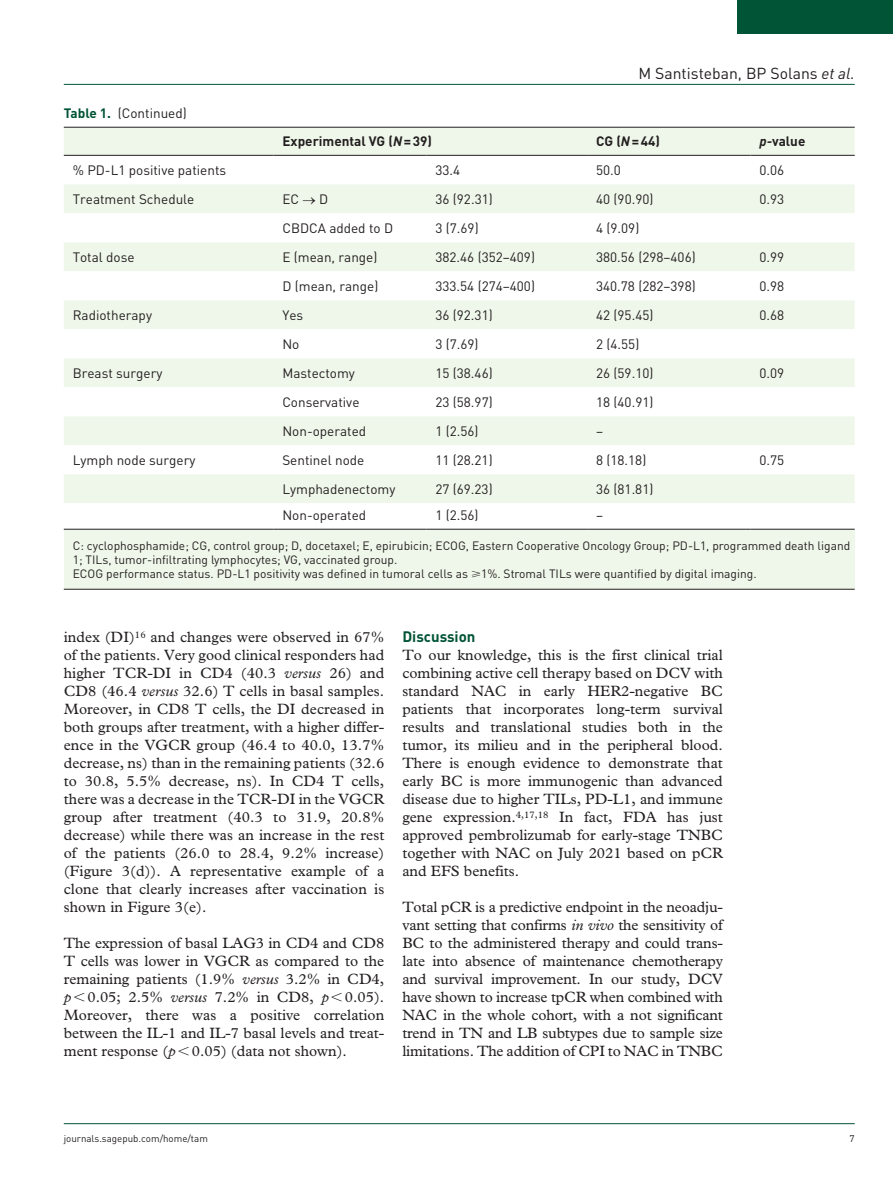
<style>
.page{position:relative;width:893px;height:1191px;background:#fff}
.page>*{position:absolute;margin:0;border:0;box-sizing:border-box;transform-origin:0 0}
.t1{font:15.75px "DIN";color:#231f20}
.t2{font:15px/18px "Plantin Std";color:#231f20;text-align:justify}
.t3{font:700 15px "DIN";color:#015436}
.t4{font:13.5px "DIN";color:#231f20}
.t5{font:700 13.5px "DIN";color:#231f20}
.t6{font:12px/14.2px "DIN";color:#231f20}
.t7{font:9.75px "DIN";color:#231f20}
.s1{font-weight:700;color:#015436}
.s2{font-style:italic}
</style>
<div class="page">
<hr style="left:64px;top:84px;width:791px;height:1px;background:#015436">
<hr style="left:64px;top:1123px;width:791px;height:1px;background:#015436">
<div style="left:738px;top:0;width:155px;height:34px;background:#015436"></div>
<div style="left:64px;top:529px;width:791px;height:60px;background:#eff7ea"></div>
<hr style="left:64px;top:589px;width:791px;height:1px;background:#231f20">
<div style="left:64px;top:128px;width:791px;height:27px;background:#eff7ea"></div>
<svg style="left:64px;top:184px;width:791px;height:345px"></svg>
<hr style="left:426px;top:155px;width:161px;height:1px;background:#231f20">
<hr style="left:64px;top:155px;width:209px;height:1px;background:#231f20">
<hr style="left:273px;top:155px;width:153px;height:1px;background:#231f20">
<hr style="left:587px;top:155px;width:163px;height:1px;background:#231f20">
<hr style="left:750px;top:155px;width:105px;height:1px;background:#231f20">
<hr style="left:64px;top:529px;width:209px;height:1px;background:#231f20">
<hr style="left:273px;top:529px;width:153px;height:1px;background:#231f20">
<hr style="left:426px;top:529px;width:161px;height:1px;background:#231f20">
<hr style="left:587px;top:529px;width:163px;height:1px;background:#231f20">
<hr style="left:750px;top:529px;width:105px;height:1px;background:#231f20">
<hr style="left:64px;top:127px;width:791px;height:1px;background:#231f20">
<p class="t4" style="left:64px;top:105px;width:125px"><span class="s1">Table 1.</span> (Continued)</p>
<p class="t1" style="left:638px;top:63px;width:218px">M Santisteban, BP Solans <span class="s2">et al.</span></p>
<p class="t5" style="left:282px;top:133px;width:151px">Experimental VG (<span class="s2">N</span>=39)</p>
<p class="t5" style="left:596px;top:133px;width:65px">CG (<span class="s2">N</span>=44)</p>
<p class="t5" style="left:759px;top:133px;width:47px"><span class="s2">p-</span>value</p>
<p class="t4" style="left:73px;top:162px;width:155px">% PD-L1 positive patients</p>
<p class="t4" style="left:435px;top:162px;width:26px">33.4</p>
<p class="t4" style="left:596px;top:162px;width:26px">50.0</p>
<p class="t4" style="left:759px;top:162px;width:26px">0.06</p>
<p class="t4" style="left:73px;top:191px;width:123px">Treatment Schedule</p>
<p class="t4" style="left:282px;top:191px;width:47px">EC → D</p>
<p class="t4" style="left:435px;top:191px;width:59px">36 (92.31)</p>
<p class="t4" style="left:596px;top:191px;width:59px">40 (90.90)</p>
<p class="t4" style="left:759px;top:191px;width:26px">0.93</p>
<p class="t4" style="left:282px;top:220px;width:112px">CBDCA added to D</p>
<p class="t4" style="left:435px;top:220px;width:45px">3 (7.69)</p>
<p class="t4" style="left:596px;top:220px;width:45px">4 (9.09)</p>
<p class="t4" style="left:73px;top:249px;width:63px">Total dose</p>
<p class="t4" style="left:282px;top:249px;width:96px">E (mean, range)</p>
<p class="t4" style="left:435px;top:249px;width:101px">382.46 (352–409)</p>
<p class="t4" style="left:596px;top:249px;width:101px">380.56 (298–406)</p>
<p class="t4" style="left:759px;top:249px;width:26px">0.99</p>
<p class="t4" style="left:282px;top:278px;width:97px">D (mean, range)</p>
<p class="t4" style="left:435px;top:278px;width:101px">333.54 (274–400)</p>
<p class="t4" style="left:596px;top:278px;width:101px">340.78 (282–398)</p>
<p class="t4" style="left:759px;top:278px;width:26px">0.98</p>
<p class="t4" style="left:73px;top:307px;width:81px">Radiotherapy</p>
<p class="t4" style="left:282px;top:307px;width:22px">Yes</p>
<p class="t4" style="left:435px;top:307px;width:59px">36 (92.31)</p>
<p class="t4" style="left:596px;top:307px;width:59px">42 (95.45)</p>
<p class="t4" style="left:759px;top:307px;width:26px">0.68</p>
<p class="t4" style="left:282px;top:336px;width:19px">No</p>
<p class="t4" style="left:435px;top:336px;width:45px">3 (7.69)</p>
<p class="t4" style="left:596px;top:336px;width:45px">2 (4.55)</p>
<p class="t4" style="left:73px;top:365px;width:91px">Breast surgery</p>
<p class="t4" style="left:282px;top:365px;width:74px">Mastectomy</p>
<p class="t4" style="left:435px;top:365px;width:59px">15 (38.46)</p>
<p class="t4" style="left:596px;top:365px;width:59px">26 (59.10)</p>
<p class="t4" style="left:759px;top:365px;width:26px">0.09</p>
<p class="t4" style="left:282px;top:394px;width:79px">Conservative</p>
<p class="t4" style="left:435px;top:394px;width:59px">23 (58.97)</p>
<p class="t4" style="left:596px;top:394px;width:59px">18 (40.91)</p>
<p class="t4" style="left:282px;top:423px;width:85px">Non-operated</p>
<p class="t4" style="left:435px;top:423px;width:45px">1 (2.56)</p>
<p class="t4" style="left:596px;top:423px;width:9px">–</p>
<p class="t4" style="left:73px;top:452px;width:124px">Lymph node surgery</p>
<p class="t4" style="left:282px;top:452px;width:83px">Sentinel node</p>
<p class="t4" style="left:435px;top:452px;width:59px">11 (28.21)</p>
<p class="t4" style="left:596px;top:452px;width:52px">8 (18.18)</p>
<p class="t4" style="left:759px;top:452px;width:26px">0.75</p>
<p class="t4" style="left:282px;top:481px;width:115px">Lymphadenectomy</p>
<p class="t4" style="left:435px;top:481px;width:59px">27 (69.23)</p>
<p class="t4" style="left:596px;top:481px;width:59px">36 (81.81)</p>
<p class="t4" style="left:282px;top:507px;width:85px">Non-operated</p>
<p class="t4" style="left:435px;top:507px;width:45px">1 (2.56)</p>
<p class="t4" style="left:596px;top:507px;width:9px">–</p>
<p class="t6" style="left:73px;top:538px;width:779px">C: cyclophosphamide; CG, control group; D, docetaxel; E, epirubicin; ECOG, Eastern Cooperative Oncology Group; PD-L1, programmed death ligand<br>1; TILs, tumor-infiltrating lymphocytes; VG, vaccinated group.<br>ECOG performance status. PD-L1 positivity was defined in tumoral cells as ⩾1%. Stromal TILs were quantified by digital imaging.</p>
<p class="t2" style="left:64px;top:628px;width:322px">index (DI)<sup>16</sup> and changes were observed in 67% of the patients. Very good clinical responders had higher TCR-DI in CD4 (40.3 <span class="s2">versus</span> 26) and CD8 (46.4 <span class="s2">versus</span> 32.6) T cells in basal samples.<br>Moreover, in CD8 T cells, the DI decreased in both groups after treatment, with a higher differ&shy;ence in the VGCR group (46.4 to 40.0, 13.7% decrease, ns) than in the remaining patients (32.6 to 30.8, 5.5% decrease, ns). In CD4 T cells, there was a decrease in the TCR-DI in the VGCR group after treatment (40.3 to 31.9, 20.8% decrease) while there was an increase in the rest of the patients (26.0 to 28.4, 9.2% increase) (Figure 3(d)). A representative example of a clone that clearly increases after vaccination is shown in Figure 3(e).</p>
<p class="t2" style="left:64px;top:934px;width:322px">The expression of basal LAG3 in CD4 and CD8<br>T cells was lower in VGCR as compared to the remaining patients (1.9% <span class="s2">versus</span> 3.2% in CD4, <span class="s2">p</span> 0.05; 2.5% <span class="s2">versus</span> 7.2% in CD8, <span class="s2">p</span> 0.05).<br>Moreover, there was a positive correlation between the IL-1 and IL-7 basal levels and treat&shy;ment response (<span class="s2">p</span> 0.05) (data not shown).</p>
<p class="t3" style="left:402px;top:627px;width:75px">Discussion</p>
<p class="t2" style="left:402px;top:646px;width:322px">To our knowledge, this is the first clinical trial combining active cell therapy based on DCV with standard NAC in early HER2-negative BC patients that incorporates long-term survival results and translational studies both in the tumor, its milieu and in the peripheral blood.<br>There is enough evidence to demonstrate that early BC is more immunogenic than advanced disease due to higher TILs, PD-L1, and immune gene expression.<sup>4,17,18</sup> In fact, FDA has just approved pembrolizumab for early-stage TNBC together with NAC on July 2021 based on pCR and EFS benefits.</p>
<p class="t2" style="left:402px;top:898px;width:322px">Total pCR is a predictive endpoint in the neoadju&shy;vant setting that confirms <span class="s2">in vivo</span> the sensitivity of BC to the administered therapy and could trans&shy;late into absence of maintenance chemotherapy and survival improvement. In our study, DCV have shown to increase tpCR when combined with NAC in the whole cohort, with a not significant trend in TN and LB subtypes due to sample size limitations. The addition of CPI to NAC in TNBC</p>
<p class="t7" style="left:64px;top:1132px;width:146px">journals.sagepub.com/home/tam</p>
<p class="t7" style="left:850px;top:1132px;width:7px">7</p>
</div>
